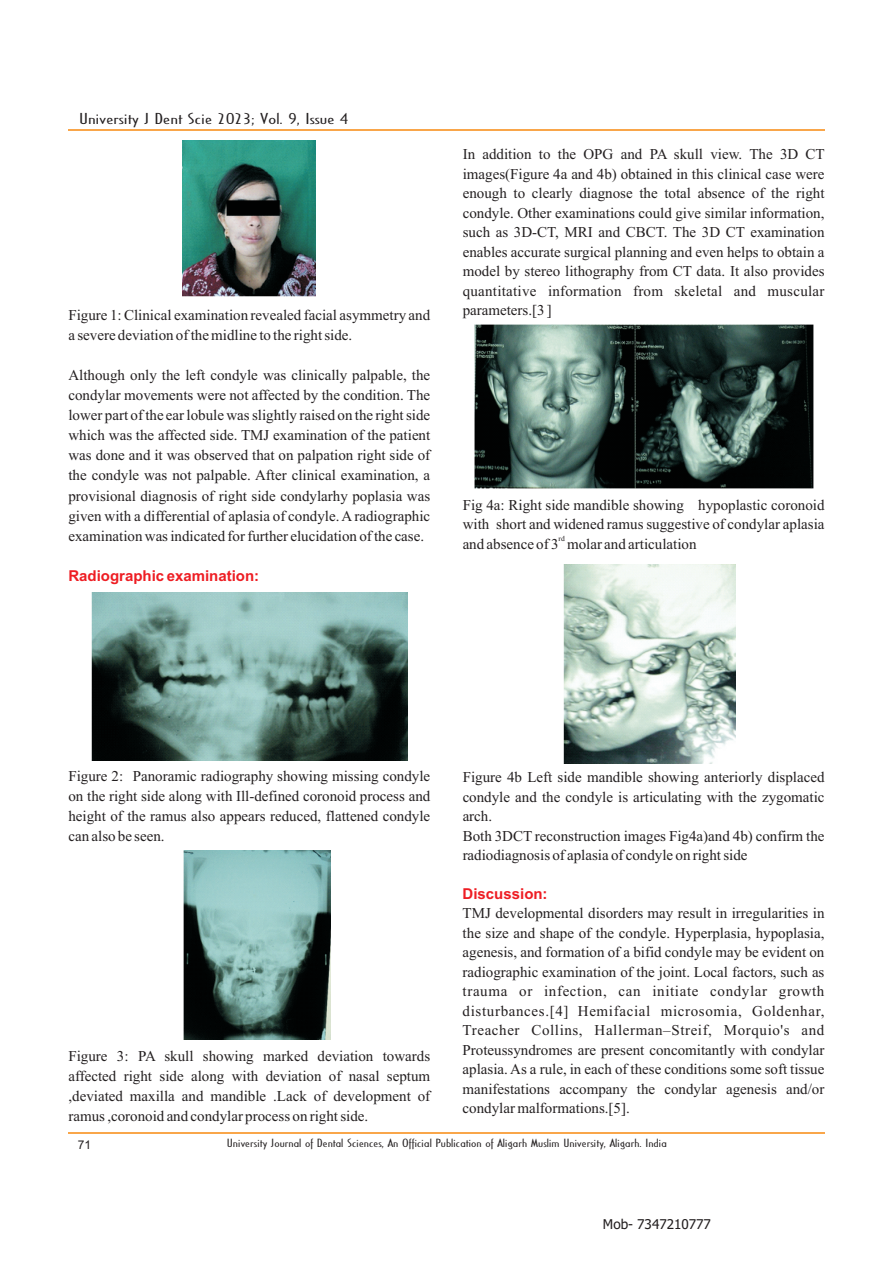
<style>
.page{position:relative;width:893px;height:1263px;background:#fff}
.page>*{position:absolute;margin:0;border:0;box-sizing:border-box;transform-origin:0 0}
.t1{font:15px/19.5px "Times New Roman";color:#231f20;text-align:justify}
.t2{font:15px "Cassandra";color:#231f20;scale:1.66 1}
.t3{font:700 15px "Arial";color:#ee1d23}
.t4{font:13.5px "Tahoma";color:#231f20}
.t5{font:12px "Arial";color:#231f20}
.t6{font:11.25px "Cassandra";color:#231f20;scale:1.51 1}
.t7{font:7.5px "Times New Roman";color:#231f20}
</style>
<div class="page">
<hr style="left:68px;top:130px;width:756px;height:1px;background:#f9a64a">
<hr style="left:68px;top:1132px;width:756px;height:1px;background:#f9a64a">
<img style="left:563px;top:564px;width:173px;height:199px">
<img style="left:184px;top:850px;width:147px;height:189px">
<img style="left:91px;top:592px;width:316px;height:168px">
<img style="left:183px;top:140px;width:133px;height:157px">
<img style="left:474px;top:324px;width:339px;height:165px">
<p class="t2" style="left:79px;top:112px;width:163px">University J Dent Scie 2023; Vol. 9, Issue 4</p>
<p class="t1" style="left:68px;top:307px;width:363px;line-height:20px">Figure 1: Clinical examination revealed facial asymmetry and a severe deviation of the midline to the right side.</p>
<p class="t1" style="left:68px;top:367px;width:363px;line-height:20px">Although only the left condyle was clinically palpable, the condylar movements were not affected by the condition. The lower part of the ear lobule was slightly raised on the right side which was the affected side. TMJ examination of the patient was done and it was observed that on palpation right side of the condyle was not palpable. After clinical examination, a provisional diagnosis of right side condylarhy poplasia was given with a differential of aplasia of condyle. Aradiographic examination was indicated for further elucidation of the case.</p>
<p class="t3" style="left:68px;top:570px;width:192px">Radiographic examination:</p>
<p class="t1" style="left:463px;top:146px;width:364px">In addition to the OPG and PA skull view. The 3D CT images(Figure 4a and 4b) obtained in this clinical case were enough to clearly diagnose the total absence of the right condyle. Other examinations could give similar information, such as 3D-CT, MRI and CBCT. The 3D CT examination enables accurate surgical planning and even helps to obtain a model by stereo lithography from CT data. It also provides quantitative information from skeletal and muscular parameters.[3 ]</p>
<p class="t1" style="left:463px;top:496px;width:363px">Fig 4a: Right side mandible showing hypoplastic coronoid with short and widened ramus suggestive of condylar aplasia</p>
<p class="t7" style="left:558px;top:536px;width:8px">rd</p>
<p class="t1" style="left:463px;top:535px;width:235px">and absence of 3 molar and articulation</p>
<p class="t1" style="left:68px;top:767px;width:363px;line-height:20px">Figure 2: Panoramic radiography showing missing condyle on the right side along with Ill-defined coronoid process and height of the ramus also appears reduced, flattened condyle can also be seen.</p>
<p class="t1" style="left:68px;top:1048px;width:363px;line-height:20px">Figure 3: PA skull showing marked deviation towards affected right side along with deviation of nasal septum ,deviated maxilla and mandible .Lack of development of ramus ,coronoid and condylar process on right side.</p>
<p class="t1" style="left:463px;top:769px;width:363px;text-align:left">Figure 4b Left side mandible showing anteriorly displaced condyle and the condyle is articulating with the zygomatic arch.<br>Both 3DCT reconstruction images Fig4a)and 4b) confirm the radiodiagnosis of aplasia of condyle on right side</p>
<p class="t3" style="left:463px;top:888px;width:87px">Discussion:</p>
<p class="t1" style="left:463px;top:905px;width:363px">TMJ developmental disorders may result in irregularities in the size and shape of the condyle. Hyperplasia, hypoplasia, agenesis, and formation of a bifid condyle may be evident on radiographic examination of the joint. Local factors, such as trauma or infection, can initiate condylar growth disturbances.[4] Hemifacial microsomia, Goldenhar, Treacher Collins, Hallerman–Streif, Morquio's and Proteussyndromes are present concomitantly with condylar aplasia. As a rule, in each of these conditions some soft tissue manifestations accompany the condylar agenesis and/or condylar malformations.[5].</p>
<p class="t5" style="left:78px;top:1140px;width:15px">71</p>
<p class="t6" style="left:227px;top:1138px;width:293px">University Journal of Dental Sciences, An Official Publication of Aligarh Muslim University, Aligarh. India</p>
<p class="t4" style="left:603px;top:1219px;width:110px">Mob- 7347210777</p>
</div>
